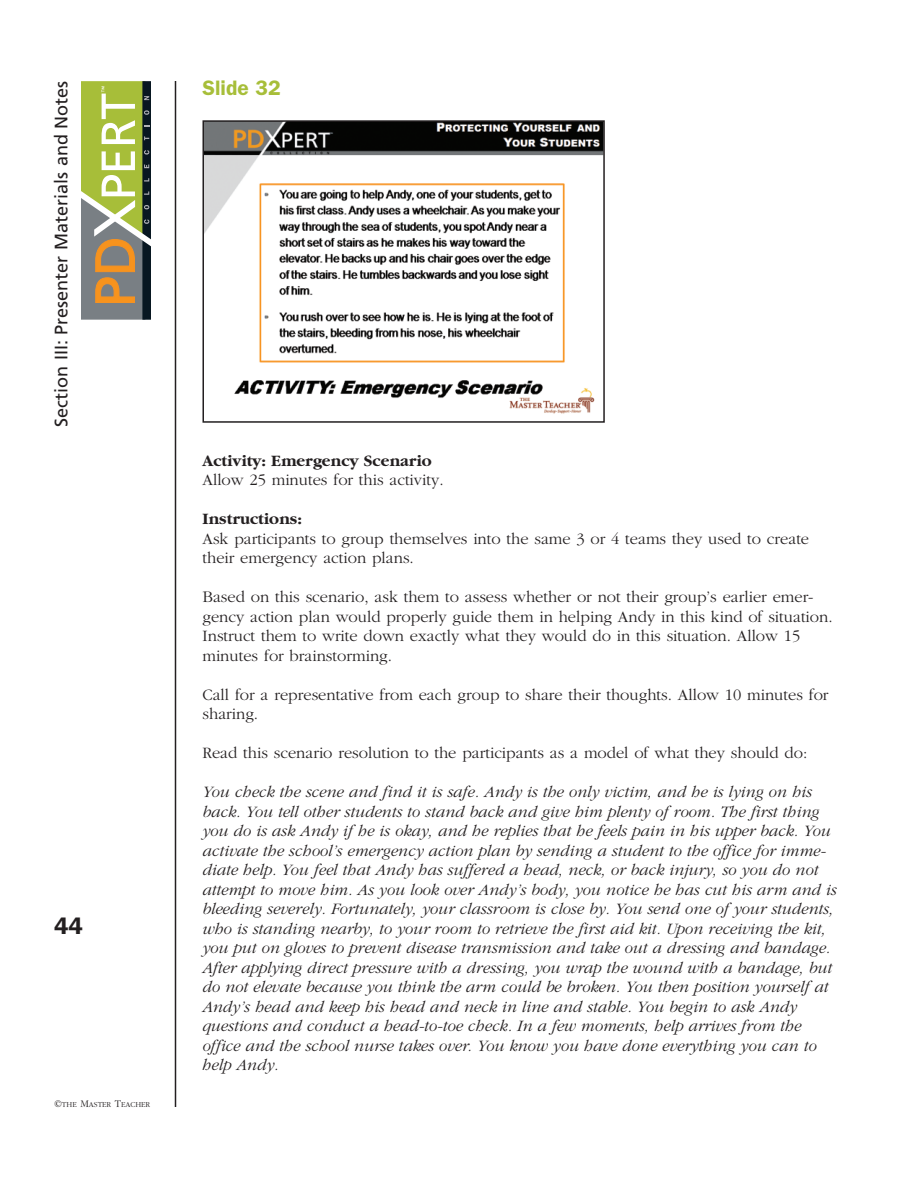
<style>
.page{position:relative;width:918px;height:1188px;background:#fff}
.page>*{position:absolute;margin:0;border:0;box-sizing:border-box;transform-origin:0 0}
.t1{font:600 24px "Franklin Gothic";color:#231f20}
.t2{font:600 21px "Franklin Gothic";color:#a7be39}
.t3{font:18px "Frutiger";color:#231f20}
.t4{font:italic 300 16.5px/19.5px "Garamond";color:#231f20}
.t5{font:300 16.5px/19.5px "Garamond";color:#231f20}
.t6{font:700 16.5px "Garamond";color:#231f20}
.t7{font:300 7.8px "Garamond";color:#231f20}
.s1{font-size:10.5px}
</style>
<div class="page">
<svg style="left:81px;top:81px;width:70px;height:238px;background:#999e63"></svg>
<hr style="left:175px;top:81px;width:1px;height:1026px;background:#231f20">
<img style="left:205px;top:123px;width:397px;height:291px">
<div style="left:202px;top:120px;width:403px;height:303px;border:2px solid #231f20"></div>
<p class="t3" style="left:54px;top:427px;width:347px;rotate:-90deg">Section III: Presenter Materials and Notes</p>
<h1 class="t1" style="left:54px;top:918px;width:30px">44</h1>
<p class="t7" style="left:54px;top:1100px;width:98px"><span class="s1">©</span>THE <span class="s1">M</span>ASTER <span class="s1">T</span>EACHER</p>
<p class="t2" style="left:202px;top:81px;width:80px">Slide 32</p>
<p class="t6" style="left:202px;top:451px;width:231px">Activity: Emergency Scenario</p>
<p class="t5" style="left:202px;top:470px;width:243px">Allow 25 minutes for this activity.</p>
<p class="t6" style="left:202px;top:509px;width:101px">Instructions:</p>
<p class="t5" style="left:202px;top:528px;width:608px">Ask participants to group themselves into the same 3 or 4 teams they used to create their emergency action plans.</p>
<p class="t5" style="left:202px;top:587px;width:632px">Based on this scenario, ask them to assess whether or not their group’s earlier emer&shy;gency action plan would properly guide them in helping Andy in this kind of situation.<br>Instruct them to write down exactly what they would do in this situation. Allow 15 minutes for brainstorming.</p>
<p class="t5" style="left:203px;top:684px;width:628px">Call for a representative from each group to share their thoughts. Allow 10 minutes for sharing.</p>
<p class="t5" style="left:203px;top:743px;width:606px">Read this scenario resolution to the participants as a model of what they should do:</p>
<p class="t4" style="left:202px;top:782px;width:636px">You check the scene and find it is safe. Andy is the only victim, and he is lying on his back. You tell other students to stand back and give him plenty of room. The first thing you do is ask Andy if he is okay, and he replies that he feels pain in his upper back. You activate the school’s emergency action plan by sending a student to the office for imme&shy;diate help. You feel that Andy has suffered a head, neck, or back injury, so you do not attempt to move him. As you look over Andy’s body, you notice he has cut his arm and is bleeding severely. Fortunately, your classroom is close by. You send one of your students, who is standing nearby, to your room to retrieve the first aid kit. Upon receiving the kit, you put on gloves to prevent disease transmission and take out a dressing and bandage.<br>After applying direct pressure with a dressing, you wrap the wound with a bandage, but do not elevate because you think the arm could be broken. You then position yourself at Andy’s head and keep his head and neck in line and stable. You begin to ask Andy questions and conduct a head-to-toe check. In a few moments, help arrives from the office and the school nurse takes over. You know you have done everything you can to help Andy.</p>
</div>
